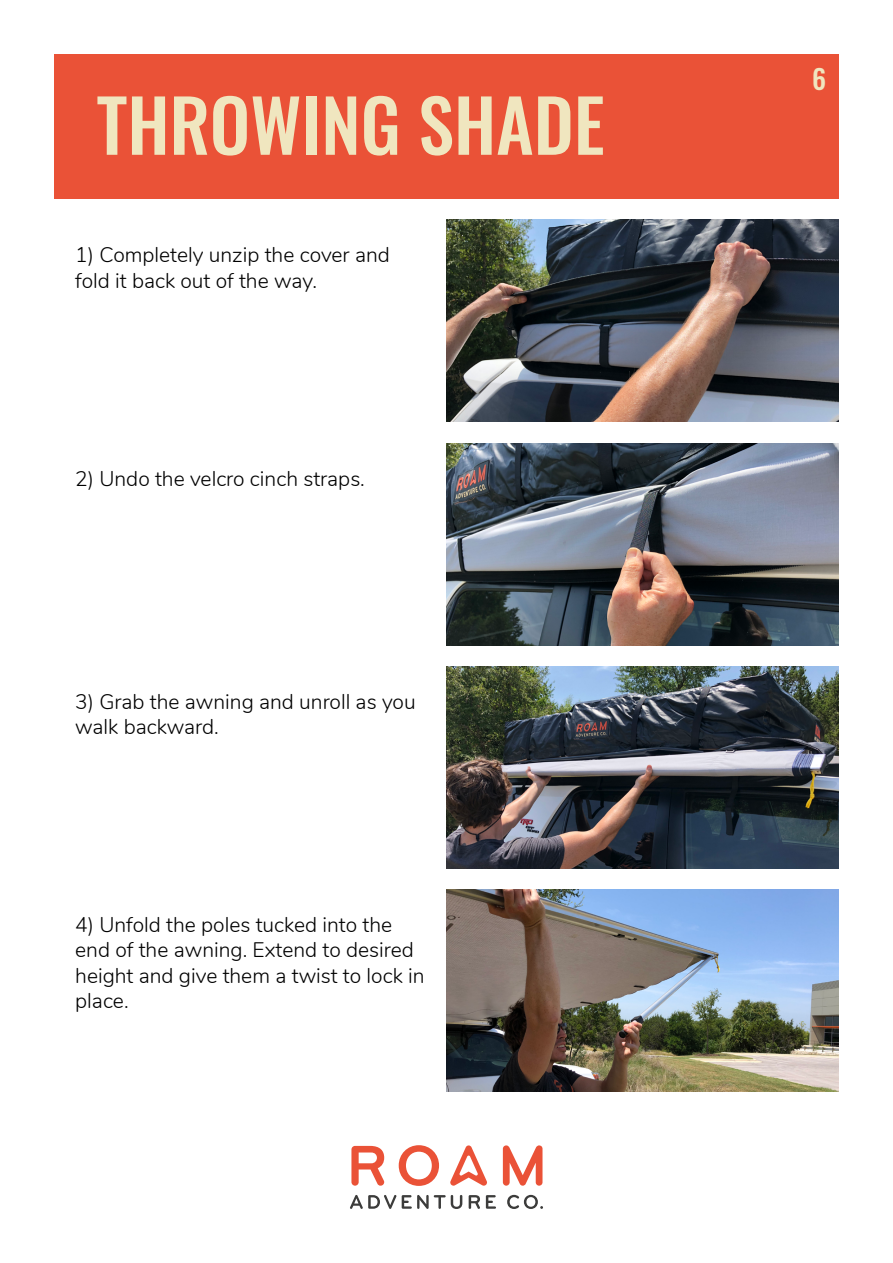
<style>
.page{position:relative;width:893px;height:1263px;background:#fff}
.page>*{position:absolute;margin:0;border:0;box-sizing:border-box;transform-origin:0 0}
.t1{font:500 72px "Oswald";color:#f0e6bf}
.t2{font:500 27px "Oswald";color:#f0e6bf}
.t3{font:300 21px/25.2px "Nunito";color:#000}
</style>
<div class="page">
<div style="left:54px;top:54px;width:785px;height:145px;background:#ea5237"></div>
<img style="left:446px;top:220px;width:393px;height:202px">
<img style="left:446px;top:443px;width:393px;height:202px">
<img style="left:446px;top:666px;width:393px;height:202px">
<img style="left:446px;top:890px;width:393px;height:201px">
<svg style="left:350px;top:1195px;width:46px;height:14px"></svg>
<svg style="left:402px;top:1195px;width:60px;height:14px"></svg>
<svg style="left:469px;top:1195px;width:11px;height:14px"></svg>
<svg style="left:486px;top:1195px;width:10px;height:14px"></svg>
<svg style="left:507px;top:1195px;width:36px;height:14px"></svg>
<svg style="left:351px;top:1146px;width:33px;height:40px"></svg>
<svg style="left:399px;top:1145px;width:40px;height:41px"></svg>
<svg style="left:503px;top:1145px;width:39px;height:41px"></svg>
<svg style="left:450px;top:1145px;width:37px;height:41px"></svg>
<h1 class="t1" style="left:97px;top:88px;width:510px">THROWING SHADE</h1>
<p class="t3" style="left:75px;top:241px;width:316px">1) Completely unzip the cover and fold it back out of the way.</p>
<p class="t3" style="left:75px;top:464px;width:291px">2) Undo the velcro cinch straps.</p>
<p class="t3" style="left:75px;top:688px;width:342px">3) Grab the awning and unroll as you walk backward.</p>
<p class="t3" style="left:75px;top:911px;width:351px">4) Unfold the poles tucked into the end of the awning. Extend to desired height and give them a twist to lock in place.</p>
<p class="t2" style="left:812px;top:65px;width:16px">6</p>
</div>
